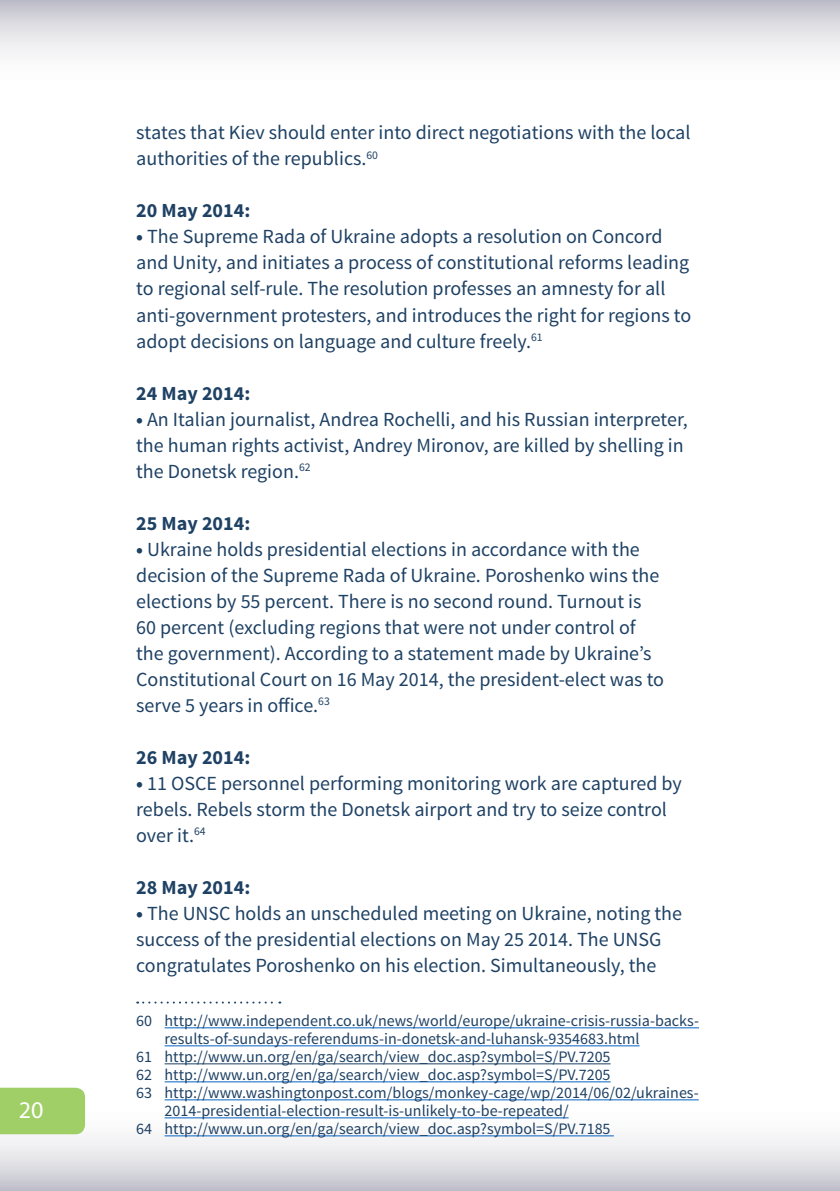
<style>
.page{position:relative;width:840px;height:1191px;background:#fff}
.page>*{position:absolute;margin:0;border:0;box-sizing:border-box;transform-origin:0 0}
.t1{font:24px "Myriad Pro";color:#fff}
.t2{font:20px/26px "Source Sans Pro";color:#1e4164}
.t3{font:700 20px "Source Sans Pro";color:#1e4164}
.t4{font:16px "Source Sans Pro";color:#1e4164}
.s1{font-weight:700}
</style>
<div class="page">
<div style="left:0;top:1087px;width:839px;height:104px;background:linear-gradient(to bottom,#fff,#cecdd6)"></div>
<svg style="left:0;top:0;width:839px;height:55px"></svg>
<div style="left:0;top:1087px;width:85px;height:47px;background:#a0cf67"></div>
<svg style="left:137px;top:1001px;width:143px;height:2px"></svg>
<hr style="left:164px;top:1027px;width:534px;height:1px;background:#0563c1">
<hr style="left:164px;top:1045px;width:475px;height:1px;background:#0563c1">
<hr style="left:164px;top:1063px;width:446px;height:1px;background:#1e4164">
<hr style="left:164px;top:1081px;width:446px;height:1px;background:#0563c1">
<hr style="left:164px;top:1099px;width:534px;height:1px;background:#0563c1">
<hr style="left:164px;top:1117px;width:404px;height:1px;background:#0563c1">
<hr style="left:164px;top:1135px;width:449px;height:1px;background:#0563c1">
<p class="t1" style="left:19px;top:1094px;width:26px">20</p>
<p class="t2" style="left:136px;top:120px;width:555px">states that Kiev should enter into direct negotiations with the local authorities of the republics.<sup>60</sup></p>
<p class="t3" style="left:136px;top:198px;width:116px">20 May 2014:</p>
<p class="t2" style="left:136px;top:224px;width:556px"><span class="s1">•</span> The Supreme Rada of Ukraine adopts a resolution on Concord and Unity, and initiates a process of constitutional reforms leading to regional self-rule. The resolution professes an amnesty for all anti-government protesters, and introduces the right for regions to adopt decisions on language and culture freely.<sup>61</sup></p>
<p class="t3" style="left:136px;top:380px;width:116px">24 May 2014:</p>
<p class="t2" style="left:136px;top:406px;width:552px"><span class="s1">•</span> An Italian journalist, Andrea Rochelli, and his Russian interpreter, the human rights activist, Andrey Mironov, are killed by shelling in the Donetsk region.<sup>62</sup></p>
<p class="t3" style="left:136px;top:510px;width:116px">25 May 2014:</p>
<p class="t2" style="left:136px;top:536px;width:529px"><span class="s1">•</span> Ukraine holds presidential elections in accordance with the decision of the Supreme Rada of Ukraine. Poroshenko wins the elections by 55 percent. There is no second round. Turnout is 60 percent (excluding regions that were not under control of the government). According to a statement made by Ukraine’s Constitutional Court on 16 May 2014, the president-elect was to serve 5 years in office.<sup>63</sup></p>
<p class="t3" style="left:136px;top:744px;width:116px">26 May 2014:</p>
<p class="t2" style="left:136px;top:770px;width:547px"><span class="s1">•</span> 11 OSCE personnel performing monitoring work are captured by rebels. Rebels storm the Donetsk airport and try to seize control over it.<sup>64</sup></p>
<p class="t3" style="left:136px;top:874px;width:116px">28 May 2014:</p>
<p class="t2" style="left:136px;top:900px;width:547px"><span class="s1">•</span> The UNSC holds an unscheduled meeting on Ukraine, noting the success of the presidential elections on May 25 2014. The UNSG congratulates Poroshenko on his election. Simultaneously, the</p>
<p class="t4" style="left:136px;top:1011px;width:564px">60 http://www.independent.co.uk/news/world/europe/ukraine-crisis-russia-backs-</p>
<p class="t4" style="left:164px;top:1029px;width:476px">results-of-sundays-referendums-in-donetsk-and-luhansk-9354683.html</p>
<p class="t4" style="left:136px;top:1047px;width:475px">61 http://www.un.org/en/ga/search/view_doc.asp?symbol=S/PV.7205</p>
<p class="t4" style="left:136px;top:1065px;width:475px">62 http://www.un.org/en/ga/search/view_doc.asp?symbol=S/PV.7205</p>
<p class="t4" style="left:136px;top:1083px;width:563px">63 http://www.washingtonpost.com/blogs/monkey-cage/wp/2014/06/02/ukraines-</p>
<p class="t4" style="left:164px;top:1101px;width:405px">2014-presidential-election-result-is-unlikely-to-be-repeated/</p>
<p class="t4" style="left:136px;top:1119px;width:475px">64 http://www.un.org/en/ga/search/view_doc.asp?symbol=S/PV.7185</p>
</div>
